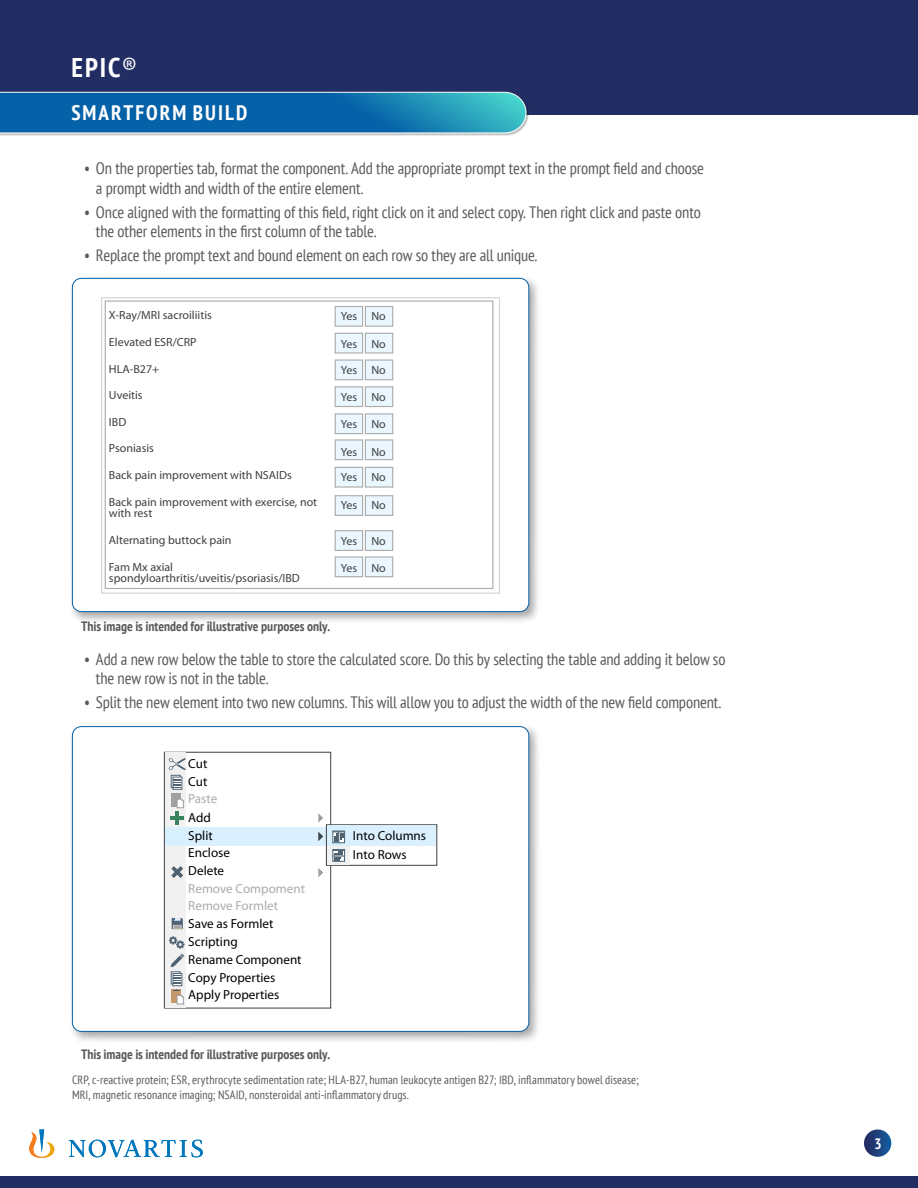
<style>
.page{position:relative;width:918px;height:1188px;background:#fff}
.page>*{position:absolute;margin:0;border:0;box-sizing:border-box;transform-origin:0 0}
.t1{font:700 condensed 27px "PT Sans";color:#fff}
.t2{font:700 condensed 21px "PT Sans";letter-spacing:.095em;color:#fff}
.t3{font:condensed 16.5px/19.5px "PT Sans";letter-spacing:-.01em;color:#58595b}
.t4{font:700 condensed 15px "PT Sans";color:#fff}
.t5{font:700 condensed 13.5px "PT Sans";color:#58595b}
.t6{font:13.2px/17.9px "Myriad Pro";color:#000}
.t7{font:13.2px/17.9px "Myriad Pro";color:#aaabab}
.t8{font:condensed 12px/15px "PT Sans";letter-spacing:.01em;color:#58595b}
.t9{font:11.85px/11.9px "Myriad Pro";color:#404041}
.s1{font-weight:400}
</style>
<div class="page">
<div style="left:0;top:0;width:918px;height:115px;background:#222d64"></div>
<div style="left:0;top:1176px;width:918px;height:12px;background:#222d64"></div>
<svg style="left:864px;top:1129px;width:27px;height:28px"></svg>
<div style="left:0;top:93px;width:529px;height:43px;background:#000;opacity:.25"></div>
<svg style="left:0;top:91px;width:527px;height:43px"></svg>
<svg style="left:29px;top:1129px;width:174px;height:29px"></svg>
<div style="left:68px;top:275px;width:474px;height:349px;background:#000;opacity:.35"></div>
<div style="left:72px;top:278px;width:457px;height:334px;background:#fff;border-radius:9px"></div>
<svg style="left:101px;top:297px;width:399px;height:297px"></svg>
<div style="left:105px;top:300px;width:388px;height:289px;border:1px solid #aaabab"></div>
<div style="left:335px;top:333px;width:28px;height:20px;background:#eaf7ff"></div>
<div style="left:335px;top:333px;width:28px;height:21px;border:1px solid #aaabab"></div>
<div style="left:365px;top:333px;width:28px;height:20px;background:#eaf7ff"></div>
<div style="left:365px;top:333px;width:28px;height:21px;border:1px solid #aaabab"></div>
<div style="left:335px;top:307px;width:28px;height:19px;background:#eaf7ff"></div>
<div style="left:335px;top:306px;width:28px;height:21px;border:1px solid #aaabab"></div>
<div style="left:365px;top:307px;width:28px;height:19px;background:#eaf7ff"></div>
<div style="left:365px;top:306px;width:28px;height:21px;border:1px solid #aaabab"></div>
<div style="left:335px;top:360px;width:28px;height:20px;background:#eaf7ff"></div>
<div style="left:335px;top:360px;width:28px;height:20px;border:1px solid #aaabab"></div>
<div style="left:365px;top:360px;width:28px;height:20px;background:#eaf7ff"></div>
<div style="left:365px;top:360px;width:28px;height:20px;border:1px solid #aaabab"></div>
<div style="left:335px;top:387px;width:28px;height:20px;background:#eaf7ff"></div>
<div style="left:335px;top:386px;width:28px;height:21px;border:1px solid #aaabab"></div>
<div style="left:365px;top:387px;width:28px;height:20px;background:#eaf7ff"></div>
<div style="left:365px;top:386px;width:28px;height:21px;border:1px solid #aaabab"></div>
<div style="left:335px;top:414px;width:28px;height:20px;background:#eaf7ff"></div>
<div style="left:335px;top:413px;width:28px;height:21px;border:1px solid #aaabab"></div>
<div style="left:365px;top:414px;width:28px;height:20px;background:#eaf7ff"></div>
<div style="left:365px;top:413px;width:28px;height:21px;border:1px solid #aaabab"></div>
<div style="left:335px;top:440px;width:28px;height:20px;background:#eaf7ff"></div>
<div style="left:335px;top:439px;width:28px;height:21px;border:1px solid #aaabab"></div>
<div style="left:365px;top:440px;width:28px;height:20px;background:#eaf7ff"></div>
<div style="left:365px;top:439px;width:28px;height:21px;border:1px solid #aaabab"></div>
<div style="left:335px;top:467px;width:28px;height:20px;background:#eaf7ff"></div>
<div style="left:335px;top:467px;width:28px;height:21px;border:1px solid #aaabab"></div>
<div style="left:365px;top:467px;width:28px;height:20px;background:#eaf7ff"></div>
<div style="left:365px;top:467px;width:28px;height:21px;border:1px solid #aaabab"></div>
<div style="left:335px;top:496px;width:28px;height:19px;background:#eaf7ff"></div>
<div style="left:335px;top:495px;width:28px;height:21px;border:1px solid #aaabab"></div>
<div style="left:365px;top:496px;width:28px;height:19px;background:#eaf7ff"></div>
<div style="left:365px;top:495px;width:28px;height:21px;border:1px solid #aaabab"></div>
<div style="left:335px;top:531px;width:28px;height:19px;background:#eaf7ff"></div>
<div style="left:335px;top:530px;width:28px;height:21px;border:1px solid #aaabab"></div>
<div style="left:365px;top:531px;width:28px;height:19px;background:#eaf7ff"></div>
<div style="left:365px;top:530px;width:28px;height:21px;border:1px solid #aaabab"></div>
<div style="left:335px;top:557px;width:28px;height:20px;background:#eaf7ff"></div>
<div style="left:335px;top:556px;width:28px;height:21px;border:1px solid #aaabab"></div>
<div style="left:365px;top:557px;width:28px;height:20px;background:#eaf7ff"></div>
<div style="left:365px;top:556px;width:28px;height:21px;border:1px solid #aaabab"></div>
<div style="left:72px;top:278px;width:457px;height:334px;border:1px solid #0561a8;border-radius:9px"></div>
<div style="left:68px;top:723px;width:474px;height:322px;background:#000;opacity:.35"></div>
<div style="left:72px;top:727px;width:457px;height:304px;background:#fff;border-radius:9px"></div>
<div style="left:164px;top:752px;width:167px;height:256px;border:1px solid #404041"></div>
<div style="left:165px;top:753px;width:20px;height:255px;background:#f1f1f2"></div>
<div style="left:166px;top:827px;width:162px;height:19px;background:#d6efff"></div>
<div style="left:326px;top:824px;width:111px;height:42px;border:1px solid #404041"></div>
<div style="left:327px;top:826px;width:23px;height:39px;background:#f1f1f2"></div>
<div style="left:327px;top:826px;width:109px;height:20px;background:#d6efff"></div>
<svg style="left:333px;top:831px;width:12px;height:12px"></svg>
<div style="left:333px;top:849px;width:12px;height:13px;border:1px solid #4d6373"></div>
<svg style="left:333px;top:850px;width:12px;height:11px"></svg>
<svg style="left:169px;top:936px;width:15px;height:31px"></svg>
<svg style="left:172px;top:918px;width:11px;height:12px"></svg>
<hr style="left:175px;top:811px;width:4px;height:14px;background:#398360">
<hr style="left:171px;top:816px;width:13px;height:4px;background:#398360">
<svg style="left:171px;top:866px;width:12px;height:12px"></svg>
<svg style="left:318px;top:868px;width:5px;height:9px"></svg>
<svg style="left:318px;top:813px;width:5px;height:10px"></svg>
<svg style="left:318px;top:832px;width:5px;height:9px"></svg>
<div style="left:171px;top:775px;width:9px;height:13px;border:1px solid #4f6272"></div>
<div style="left:173px;top:777px;width:9px;height:13px;border:1px solid #4f6272"></div>
<div style="left:171px;top:971px;width:9px;height:13px;border:1px solid #4f6272"></div>
<div style="left:173px;top:973px;width:9px;height:13px;border:1px solid #4f6272"></div>
<div style="left:171px;top:794px;width:10px;height:13px;background:#a0a0a0"></div>
<svg style="left:174px;top:779px;width:10px;height:29px"></svg>
<svg style="left:168px;top:758px;width:18px;height:12px"></svg>
<div style="left:171px;top:990px;width:10px;height:13px;background:#c3996b"></div>
<svg style="left:173px;top:975px;width:11px;height:30px"></svg>
<div style="left:72px;top:726px;width:457px;height:306px;border:1px solid #0561a8;border-radius:9px"></div>
<h1 class="t1" style="left:72px;top:50px;width:67px">EPIC<span class="s1">®</span></h1>
<p class="t2" style="left:71px;top:99px;width:177px">SMARTFORM BUILD</p>
<p class="t3" style="left:96px;top:158px;width:610px;text-indent:-12px">• On the properties tab, format the component. Add the appropriate prompt text in the prompt field and choose a prompt width and width of the entire element.</p>
<p class="t3" style="left:96px;top:202px;width:606px;text-indent:-12px">• Once aligned with the formatting of this field, right click on it and select copy. Then right click and paste onto the other elements in the first column of the table.</p>
<p class="t3" style="left:84px;top:245px;width:455px">• Replace the prompt text and bound element on each row so they are all unique.</p>
<p class="t9" style="left:109px;top:309px;width:104px">X-Ray/MRI sacroiliitis</p>
<p class="t9" style="left:109px;top:336px;width:89px">Elevated ESR/CRP</p>
<p class="t9" style="left:109px;top:362px;width:52px">HLA-B27+</p>
<p class="t9" style="left:109px;top:389px;width:35px">Uveitis</p>
<p class="t9" style="left:109px;top:416px;width:19px">IBD</p>
<p class="t9" style="left:109px;top:442px;width:47px">Psoniasis</p>
<p class="t9" style="left:109px;top:469px;width:184px">Back pain improvement with NSAIDs</p>
<p class="t9" style="left:109px;top:495px;width:210px">Back pain improvement with exercise, not with rest</p>
<p class="t9" style="left:109px;top:534px;width:124px">Alternating buttock pain</p>
<p class="t9" style="left:109px;top:561px;width:192px">Fam Mx axial spondyloarthritis/uveitis/psoriasis/IBD</p>
<p class="t9" style="left:341px;top:310px;width:18px">Yes</p>
<p class="t9" style="left:341px;top:331px;width:18px;line-height:26px">Yes<br>Yes</p>
<p class="t9" style="left:341px;top:391px;width:18px">Yes</p>
<p class="t9" style="left:341px;top:417px;width:18px">Yes</p>
<p class="t9" style="left:341px;top:439px;width:18px;line-height:25.3px">Yes<br>Yes</p>
<p class="t9" style="left:341px;top:499px;width:18px">Yes</p>
<p class="t9" style="left:341px;top:535px;width:18px">Yes</p>
<p class="t9" style="left:341px;top:562px;width:18px">Yes</p>
<p class="t5" style="left:81px;top:618px;width:250px">This image is intended for illustrative purposes only.</p>
<p class="t9" style="left:371px;top:310px;width:16px">No</p>
<p class="t9" style="left:371px;top:331px;width:16px;line-height:26px">No<br>No</p>
<p class="t9" style="left:371px;top:391px;width:16px">No</p>
<p class="t9" style="left:371px;top:417px;width:16px">No</p>
<p class="t9" style="left:371px;top:439px;width:16px;line-height:25.3px">No<br>No</p>
<p class="t9" style="left:371px;top:499px;width:16px">No</p>
<p class="t9" style="left:371px;top:535px;width:16px">No</p>
<p class="t9" style="left:371px;top:562px;width:16px">No</p>
<p class="t3" style="left:96px;top:649px;width:631px;text-indent:-12px">• Add a new row below the table to store the calculated score. Do this by selecting the table and adding it below so the new row is not in the table.</p>
<p class="t3" style="left:84px;top:692px;width:639px">• Split the new element into two new columns. This will allow you to adjust the width of the new field component.</p>
<p class="t6" style="left:188px;top:755px;width:21px">Cut<br>Cut</p>
<p class="t7" style="left:188px;top:789px;width:31px">Paste</p>
<p class="t6" style="left:188px;top:808px;width:26px;line-height:18.8px">Add<br>Split</p>
<p class="t6" style="left:188px;top:843px;width:43px">Enclose<br>Delete</p>
<p class="t7" style="left:188px;top:879px;width:118px">Remove Compoment<br>Remove Formlet</p>
<p class="t6" style="left:188px;top:915px;width:115px">Save as Formlet<br>Scripting<br>Rename Component<br>Copy Properties<br>Apply Properties</p>
<p class="t5" style="left:81px;top:1045px;width:250px">This image is intended for illustrative purposes only.</p>
<p class="t6" style="left:353px;top:825px;width:75px;line-height:19.8px">Into Columns<br>Into Rows</p>
<p class="t8" style="left:72px;top:1072px;width:568px">CRP, c-reactive protein; ESR, erythrocyte sedimentation rate; HLA-B27, human leukocyte antigen B27; IBD, inflammatory bowel disease;<br>MRI, magnetic resonance imaging; NSAID, nonsteroidal anti-inflammatory drugs.</p>
<p class="t4" style="left:874px;top:1134px;width:9px">3</p>
</div>
